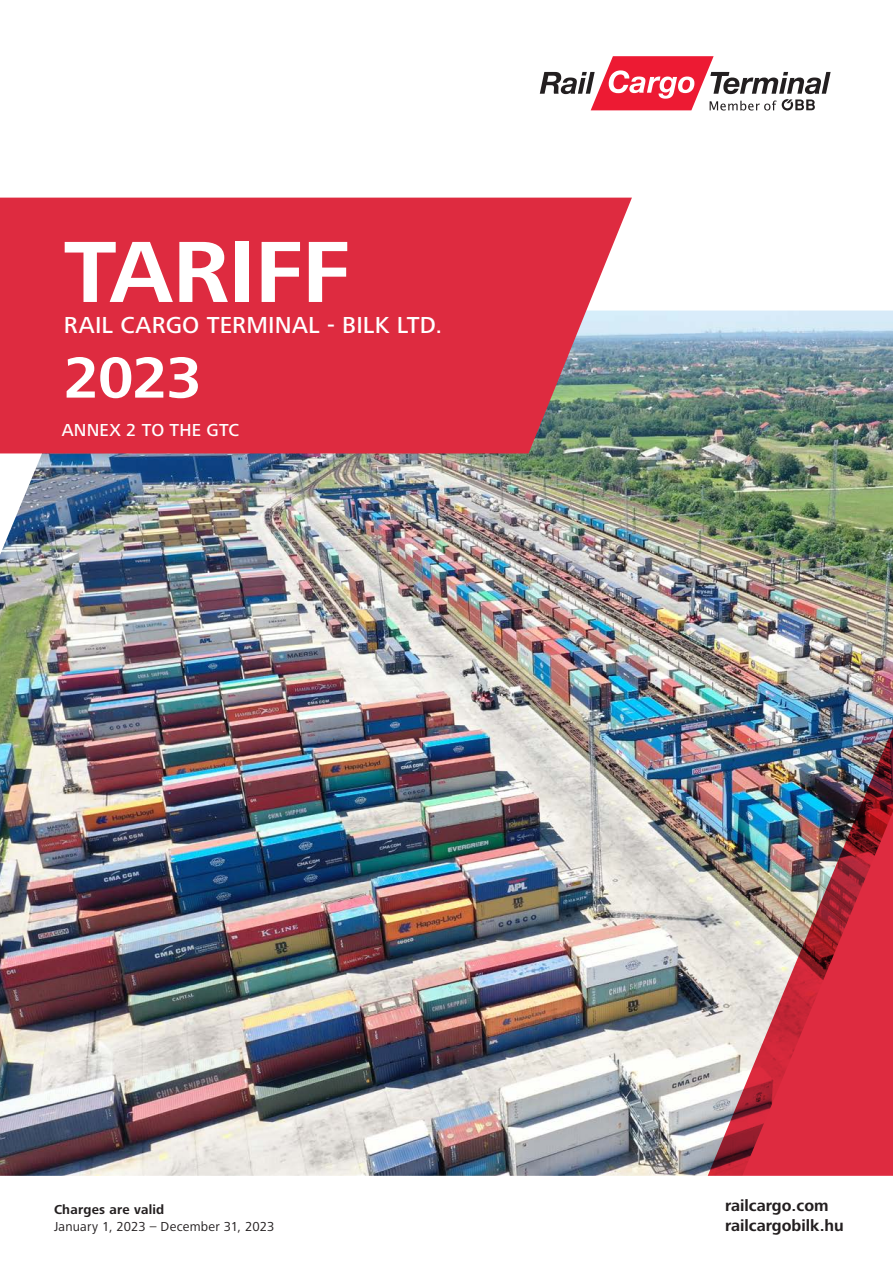
<style>
.page{position:relative;width:893px;height:1263px;background:#fff}
.page>*{position:absolute;margin:0;border:0;box-sizing:border-box;transform-origin:0 0}
.Kapitelheadline_med{font:700 90px "Frutiger Next Pro";letter-spacing:-.005em;color:#fff}
.Kapitelheadline_med-2{font:700 60px "Frutiger Next Pro";color:#fff}
.Kapitelheadline_med-3{font:500 24px "Frutiger Next Pro";letter-spacing:.01em;color:#fff}
.Kapitelheadline_med-4{font:500 18px "Frutiger Next Pro";letter-spacing:.01em;color:#fff}
.t1{font:700 16.5px "Frutiger Next Pro";letter-spacing:.005em;color:#231f20}
.Kapitelheadline_med-5{font:13.5px "Frutiger Next Pro";letter-spacing:.015em;color:#231f20}
.Kapitelheadline_med-6{font:700 13.5px "Frutiger Next Pro";letter-spacing:.015em;color:#231f20}
</style>
<div class="page">
<img style="left:0;top:310px;width:893px;height:866px">
<img style="left:708px;top:675px;width:185px;height:501px">
<svg style="left:0;top:198px;width:632px;height:255px;fill:#de2b40"></svg>
<svg style="left:540px;top:56px;width:291px;height:55px"></svg>
<p class="Kapitelheadline_med" style="left:64px;top:220px;width:288px">TARIFF</p>
<p class="Kapitelheadline_med-3" style="left:64px;top:311px;width:380px">RAIL CARGO TERMINAL - BILK LTD.</p>
<p class="Kapitelheadline_med-2" style="left:64px;top:343px;width:140px">2023</p>
<p class="Kapitelheadline_med-4" style="left:62px;top:420px;width:179px">ANNEX 2 TO THE GTC</p>
<p class="Kapitelheadline_med-6" style="left:54px;top:1202px;width:112px">Charges are valid</p>
<p class="Kapitelheadline_med-5" style="left:54px;top:1218px;width:222px">January 1, 2023 – December 31, 2023</p>
<p class="t1" style="left:725px;top:1196px;width:105px">railcargo.com</p>
<p class="t1" style="left:725px;top:1216px;width:120px">railcargobilk.hu</p>
</div>
